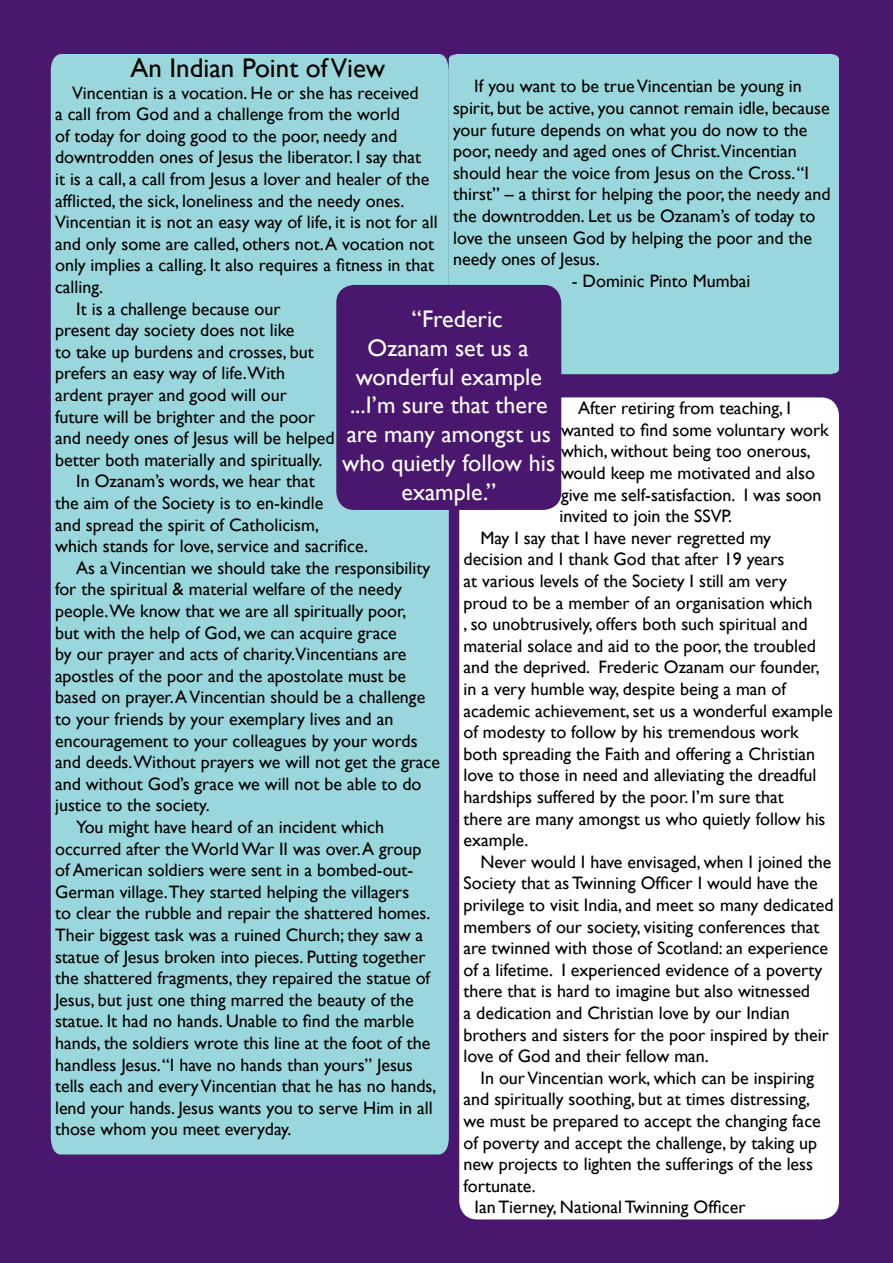
<style>
.page{position:relative;width:893px;height:1263px;background:#49176e}
.page>*{position:absolute;margin:0;border:0;box-sizing:border-box;transform-origin:0 0}
.t1{font:27px "Gill Sans";color:#000}
.t2{font:24px "Gill Sans";color:#fff}
.t3{font:18px/21.6px "Gill Sans";color:#000}
</style>
<div class="page">
<div style="left:459px;top:397px;width:380px;height:822px;background:#fff;border-radius:18px"></div>
<div style="left:51px;top:54px;width:398px;height:1100px;background:#9ad7dc"></div>
<div style="left:449px;top:54px;width:390px;height:320px;background:#9ad7dc"></div>
<div style="left:336px;top:285px;width:225px;height:225px;background:#49176e;border-radius:18px"></div>
<h1 class="t1" style="left:130px;top:52px;width:256px">An Indian Point of View</h1>
<p class="t3" style="left:72px;top:82px;width:348px">Vincentian is a vocation. He or she has received</p>
<p class="t3" style="left:55px;top:104px;width:346px">a call from God and a challenge from the world</p>
<p class="t3" style="left:55px;top:125px;width:344px">of today for doing good to the poor, needy and</p>
<p class="t3" style="left:55px;top:147px;width:368px">downtrodden ones of Jesus the liberator. I say that</p>
<p class="t3" style="left:55px;top:168px;width:376px">it is a call, a call from Jesus a lover and healer of the</p>
<p class="t3" style="left:55px;top:190px;width:351px">afflicted, the sick, loneliness and the needy ones.</p>
<p class="t3" style="left:55px;top:212px;width:384px">Vincentian it is not an easy way of life, it is not for all</p>
<p class="t3" style="left:55px;top:233px;width:380px">and only some are called, others not. A vocation not</p>
<p class="t3" style="left:55px;top:255px;width:381px">only implies a calling. It also requires a fitness in that</p>
<p class="t3" style="left:55px;top:276px;width:50px">calling.</p>
<p class="t3" style="left:76px;top:298px;width:206px">It is a challenge because our</p>
<p class="t3" style="left:55px;top:320px;width:241px">present day society does not like</p>
<p class="t3" style="left:55px;top:341px;width:260px">to take up burdens and crosses, but</p>
<p class="t3" style="left:55px;top:363px;width:232px">prefers an easy way of life.With</p>
<p class="t3" style="left:55px;top:384px;width:233px">ardent prayer and good will our</p>
<p class="t3" style="left:55px;top:406px;width:262px">future will be brighter and the poor</p>
<p class="t3" style="left:55px;top:428px;width:281px">and needy ones of Jesus will be helped</p>
<p class="t3" style="left:55px;top:449px;width:269px">better both materially and spiritually.</p>
<p class="t3" style="left:76px;top:471px;width:240px">In Ozanam’s words, we hear that</p>
<p class="t3" style="left:55px;top:492px;width:270px">the aim of the Society is to en-kindle</p>
<p class="t3" style="left:55px;top:514px;width:265px">and spread the spirit of Catholicism,</p>
<p class="t3" style="left:55px;top:536px;width:315px">which stands for love, service and sacrifice.</p>
<p class="t3" style="left:76px;top:557px;width:355px">As a Vincentian we should take the responsibility</p>
<p class="t3" style="left:55px;top:579px;width:348px">for the spiritual &amp; material welfare of the needy</p>
<p class="t3" style="left:55px;top:600px;width:353px">people.We know that we are all spiritually poor,</p>
<p class="t3" style="left:55px;top:622px;width:343px">but with the help of God, we can acquire grace</p>
<p class="t3" style="left:55px;top:644px;width:353px">by our prayer and acts of charity.Vincentians are</p>
<p class="t3" style="left:55px;top:665px;width:353px">apostles of the poor and the apostolate must be</p>
<p class="t3" style="left:55px;top:687px;width:372px">based on prayer. A Vincentian should be a challenge</p>
<p class="t3" style="left:55px;top:708px;width:340px">to your friends by your exemplary lives and an</p>
<p class="t3" style="left:55px;top:730px;width:364px">encouragement to your colleagues by your words</p>
<p class="t3" style="left:55px;top:752px;width:387px">and deeds.Without prayers we will not get the grace</p>
<p class="t3" style="left:55px;top:773px;width:368px">and without God’s grace we will not be able to do</p>
<p class="t3" style="left:55px;top:795px;width:156px">justice to the society.</p>
<p class="t3" style="left:76px;top:816px;width:309px">You might have heard of an incident which</p>
<p class="t3" style="left:55px;top:838px;width:368px">occurred after the World War II was over. A group</p>
<p class="t3" style="left:55px;top:860px;width:360px">of American soldiers were sent in a bombed-out-</p>
<p class="t3" style="left:55px;top:881px;width:356px">German village.They started helping the villagers</p>
<p class="t3" style="left:55px;top:903px;width:377px">to clear the rubble and repair the shattered homes.</p>
<p class="t3" style="left:55px;top:924px;width:370px">Their biggest task was a ruined Church; they saw a</p>
<p class="t3" style="left:55px;top:946px;width:372px">statue of Jesus broken into pieces. Putting together</p>
<p class="t3" style="left:55px;top:968px;width:377px">the shattered fragments, they repaired the statue of</p>
<p class="t3" style="left:55px;top:989px;width:360px">Jesus, but just one thing marred the beauty of the</p>
<p class="t3" style="left:55px;top:1011px;width:360px">statue. It had no hands. Unable to find the marble</p>
<p class="t3" style="left:55px;top:1032px;width:377px">hands, the soldiers wrote this line at the foot of the</p>
<p class="t3" style="left:55px;top:1054px;width:359px">handless Jesus. “I have no hands than yours” Jesus</p>
<p class="t3" style="left:55px;top:1076px;width:383px">tells each and every Vincentian that he has no hands,</p>
<p class="t3" style="left:55px;top:1097px;width:379px">lend your hands. Jesus wants you to serve Him in all</p>
<p class="t3" style="left:55px;top:1119px;width:238px">those whom you meet everyday.</p>
<p class="t3" style="left:453px;top:76px;width:379px;text-indent:21px">If you want to be true Vincentian be young in spirit, but be active, you cannot remain idle, because your future depends on what you do now to the poor, needy and aged ones of Christ.Vincentian should hear the voice from Jesus on the Cross. “I thirst” – a thirst for helping the poor, the needy and the downtrodden. Let us be Ozanam’s of today to love the unseen God by helping the poor and the needy ones of Jesus.</p>
<p class="t3" style="left:572px;top:270px;width:180px">- Dominic Pinto Mumbai</p>
<h2 class="t2" style="left:412px;top:305px;width:93px">“Frederic</h2>
<h2 class="t2" style="left:368px;top:334px;width:162px">Ozanam set us a</h2>
<h2 class="t2" style="left:356px;top:363px;width:188px">wonderful example</h2>
<h2 class="t2" style="left:350px;top:391px;width:199px">...I’m sure that there</h2>
<h2 class="t2" style="left:347px;top:420px;width:206px">are many amongst us</h2>
<h2 class="t2" style="left:342px;top:449px;width:215px">who quietly follow his</h2>
<h2 class="t2" style="left:401px;top:478px;width:96px">example.”</h2>
<p class="t3" style="left:578px;top:398px;width:214px">After retiring from teaching, I</p>
<p class="t3" style="left:561px;top:419px;width:269px">wanted to find some voluntary work</p>
<p class="t3" style="left:561px;top:441px;width:251px">which, without being too onerous,</p>
<p class="t3" style="left:561px;top:462px;width:255px">would keep me motivated and also</p>
<p class="t3" style="left:561px;top:484px;width:262px">give me self-satisfaction. I was soon</p>
<p class="t3" style="left:559px;top:506px;width:174px">invited to join the SSVP.</p>
<p class="t3" style="left:480px;top:527px;width:292px">May I say that I have never regretted my</p>
<p class="t3" style="left:463px;top:549px;width:323px">decision and I thank God that after 19 years</p>
<p class="t3" style="left:463px;top:570px;width:325px">at various levels of the Society I still am very</p>
<p class="t3" style="left:463px;top:592px;width:350px">proud to be a member of an organisation which</p>
<p class="t3" style="left:463px;top:614px;width:346px">, so unobtrusively, offers both such spiritual and</p>
<p class="t3" style="left:463px;top:635px;width:354px">material solace and aid to the poor, the troubled</p>
<p class="t3" style="left:463px;top:657px;width:358px">and the deprived. Frederic Ozanam our founder,</p>
<p class="t3" style="left:463px;top:678px;width:324px">in a very humble way, despite being a man of</p>
<p class="t3" style="left:463px;top:700px;width:371px">academic achievement, set us a wonderful example</p>
<p class="t3" style="left:463px;top:722px;width:337px">of modesty to follow by his tremendous work</p>
<p class="t3" style="left:463px;top:743px;width:353px">both spreading the Faith and offering a Christian</p>
<p class="t3" style="left:463px;top:765px;width:355px">love to those in need and alleviating the dreadful</p>
<p class="t3" style="left:463px;top:786px;width:322px">hardships suffered by the poor. I’m sure that</p>
<p class="t3" style="left:463px;top:808px;width:364px">there are many amongst us who quietly follow his</p>
<p class="t3" style="left:463px;top:830px;width:67px">example.</p>
<p class="t3" style="left:480px;top:851px;width:352px">Never would I have envisaged, when I joined the</p>
<p class="t3" style="left:463px;top:873px;width:356px">Society that as Twinning Officer I would have the</p>
<p class="t3" style="left:463px;top:894px;width:372px">privilege to visit India, and meet so many dedicated</p>
<p class="t3" style="left:463px;top:916px;width:358px">members of our society, visiting conferences that</p>
<p class="t3" style="left:463px;top:938px;width:366px">are twinned with those of Scotland: an experience</p>
<p class="t3" style="left:463px;top:959px;width:360px">of a lifetime. I experienced evidence of a poverty</p>
<p class="t3" style="left:463px;top:981px;width:348px">there that is hard to imagine but also witnessed</p>
<p class="t3" style="left:463px;top:1002px;width:328px">a dedication and Christian love by our Indian</p>
<p class="t3" style="left:463px;top:1024px;width:367px">brothers and sisters for the poor inspired by their</p>
<p class="t3" style="left:463px;top:1046px;width:247px">love of God and their fellow man.</p>
<p class="t3" style="left:480px;top:1067px;width:335px">In our Vincentian work, which can be inspiring</p>
<p class="t3" style="left:463px;top:1089px;width:348px">and spiritually soothing, but at times distressing,</p>
<p class="t3" style="left:463px;top:1110px;width:359px">we must be prepared to accept the changing face</p>
<p class="t3" style="left:463px;top:1132px;width:355px">of poverty and accept the challenge, by taking up</p>
<p class="t3" style="left:463px;top:1154px;width:351px">new projects to lighten the sufferings of the less</p>
<p class="t3" style="left:463px;top:1175px;width:74px">fortunate.</p>
<p class="t3" style="left:474px;top:1197px;width:273px">Ian Tierney, National Twinning Officer</p>
</div>
